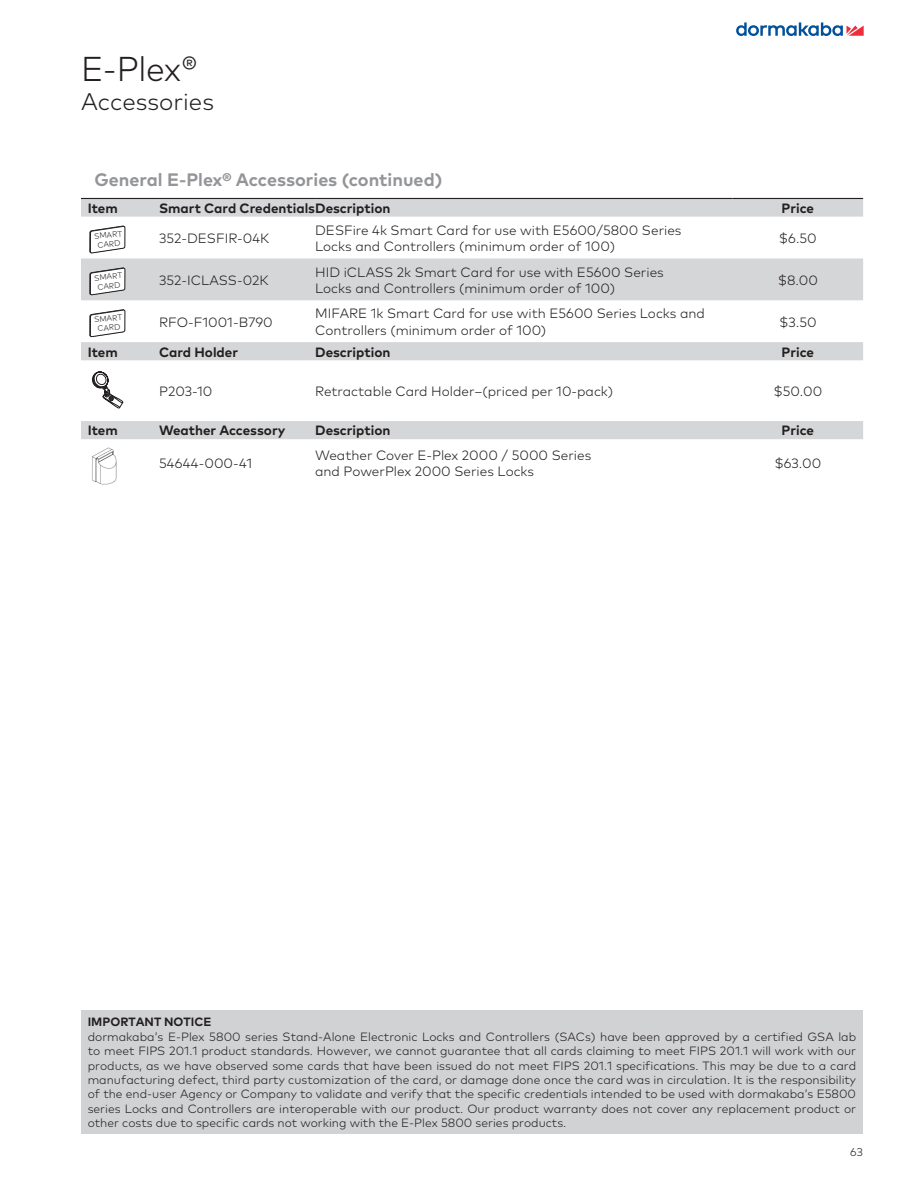
<style>
.page{position:relative;width:918px;height:1188px;background:#fff}
.page>*{position:absolute;margin:0;border:0;box-sizing:border-box;transform-origin:0 0}
.Lock_Name_Headers{font:300 34.5px "Mark Pro";color:#231f20}
.Lock_name_subs{font:300 24px "Mark Pro";color:#231f20}
.Choose_1{font:700 18px "Mark Pro";color:#939598}
.Table_Copy{font:300 13.5px/16.2px "Mark Pro";color:#231f20}
.Table_Headline{font:700 13.5px "Mark Pro";color:#231f20}
.Table_Copy_Centered{font:300 13.5px "Mark Pro";color:#231f20}
.Table_Headline_Cente{font:700 13.5px "Mark Pro";color:#231f20}
.Example_Captions{font:300 12px/14.4px "Mark Pro";color:#231f20;text-align:justify}
.Example_Captions-2{font:700 12px "Mark Pro";color:#231f20}
.t1{font:300 11.25px "Mark Pro";color:#231f20}
.Example_Captions-3{font:300 7.8px "Mark Pro";color:#231f20}
</style>
<div class="page">
<svg style="left:736px;top:22px;width:128px;height:14px"></svg>
<svg style="left:81px;top:199px;width:782px;height:240px"></svg>
<hr style="left:81px;top:198px;width:78px;height:1px;background:#231f20">
<hr style="left:159px;top:198px;width:156px;height:1px;background:#231f20">
<hr style="left:315px;top:198px;width:418px;height:1px;background:#231f20">
<hr style="left:733px;top:198px;width:130px;height:1px;background:#231f20">
<svg style="left:90px;top:223px;width:35px;height:33px"></svg>
<svg style="left:90px;top:265px;width:35px;height:33px"></svg>
<svg style="left:90px;top:307px;width:35px;height:33px"></svg>
<svg style="left:91px;top:370px;width:33px;height:39px"></svg>
<img style="left:92px;top:447px;width:25px;height:37px">
<div style="left:81px;top:1010px;width:782px;height:124px;background:#d1d2d4"></div>
<p class="Lock_Name_Headers" style="left:81px;top:43px;width:117px">E-Plex®</p>
<p class="Lock_name_subs" style="left:81px;top:84px;width:135px">Accessories</p>
<p class="Choose_1" style="left:94px;top:166px;width:349px">General E-Plex® Accessories (continued)</p>
<p class="Table_Headline" style="left:88px;top:198px;width:32px">Item</p>
<p class="Table_Headline" style="left:159px;top:198px;width:233px">Smart Card CredentialsDescription</p>
<p class="Table_Headline_Cente" style="left:782px;top:198px;width:34px">Price</p>
<p class="Example_Captions-3" style="left:94px;top:230px;width:30px;rotate:-5deg">SMART</p>
<p class="Example_Captions-3" style="left:97px;top:239px;width:24px;rotate:-5deg">CARD</p>
<p class="Table_Copy" style="left:315px;top:221px;width:368px">DESFire 4k Smart Card for use with E5600/5800 Series</p>
<p class="Table_Copy" style="left:315px;top:237px;width:301px">Locks and Controllers (minimum order of 100)</p>
<p class="Table_Copy_Centered" style="left:779px;top:228px;width:40px">$6.50</p>
<p class="Table_Copy" style="left:159px;top:229px;width:112px">352-DESFIR-04K</p>
<p class="Example_Captions-3" style="left:94px;top:272px;width:30px;rotate:-5deg">SMART</p>
<p class="Example_Captions-3" style="left:97px;top:281px;width:24px;rotate:-5deg">CARD</p>
<p class="Example_Captions-3" style="left:94px;top:314px;width:30px;rotate:-5deg">SMART</p>
<p class="Example_Captions-3" style="left:97px;top:323px;width:24px;rotate:-5deg">CARD</p>
<p class="Table_Copy" style="left:159px;top:271px;width:111px">352-ICLASS-02K</p>
<p class="Table_Copy" style="left:315px;top:263px;width:350px">HID iCLASS 2k Smart Card for use with E5600 Series</p>
<p class="Table_Copy" style="left:315px;top:279px;width:301px">Locks and Controllers (minimum order of 100)</p>
<p class="Table_Copy_Centered" style="left:778px;top:270px;width:42px">$8.00</p>
<p class="Table_Copy" style="left:159px;top:313px;width:115px">RFO-F1001-B790</p>
<p class="Table_Copy" style="left:315px;top:305px;width:391px">MIFARE 1k Smart Card for use with E5600 Series Locks and<br>Controllers (minimum order of 100)</p>
<p class="Table_Copy_Centered" style="left:779px;top:312px;width:39px">$3.50</p>
<p class="Table_Headline" style="left:88px;top:342px;width:32px">Item</p>
<p class="Table_Headline" style="left:159px;top:342px;width:81px">Card Holder</p>
<p class="Table_Headline" style="left:315px;top:342px;width:77px">Description</p>
<p class="Table_Headline_Cente" style="left:782px;top:342px;width:34px">Price</p>
<p class="Table_Copy" style="left:159px;top:382px;width:55px">P203-10</p>
<p class="Table_Copy" style="left:315px;top:382px;width:300px">Retractable Card Holder–(priced per 10-pack)</p>
<p class="Table_Copy_Centered" style="left:773px;top:381px;width:51px">$50.00</p>
<p class="Table_Headline" style="left:88px;top:420px;width:32px">Item</p>
<p class="Table_Headline" style="left:159px;top:420px;width:128px">Weather Accessory</p>
<p class="Table_Headline" style="left:315px;top:420px;width:77px">Description</p>
<p class="Table_Headline_Cente" style="left:782px;top:420px;width:34px">Price</p>
<p class="Table_Copy" style="left:159px;top:454px;width:95px">54644-000-41</p>
<p class="Table_Copy" style="left:315px;top:446px;width:278px">Weather Cover E-Plex 2000 / 5000 Series and PowerPlex 2000 Series Locks</p>
<p class="Table_Copy_Centered" style="left:774px;top:453px;width:49px">$63.00</p>
<p class="Example_Captions-2" style="left:88px;top:1013px;width:125px">IMPORTANT NOTICE</p>
<p class="Example_Captions" style="left:88px;top:1028px;width:770px">dormakaba’s E-Plex 5800 series Stand-Alone Electronic Locks and Controllers (SACs) have been approved by a certified GSA lab to meet FIPS 201.1 product standards. However, we cannot guarantee that all cards claiming to meet FIPS 201.1 will work with our products, as we have observed some cards that have been issued do not meet FIPS 201.1 specifications. This may be due to a card manufacturing defect, third party customization of the card, or damage done once the card was in circulation. It is the responsibility of the end-user Agency or Company to validate and verify that the specific credentials intended to be used with dormakaba’s E5800 series Locks and Controllers are interoperable with our product. Our product warranty does not cover any replacement product or other costs due to specific cards not working with the E-Plex 5800 series products.</p>
<p class="t1" style="left:850px;top:1144px;width:14px">63</p>
</div>
